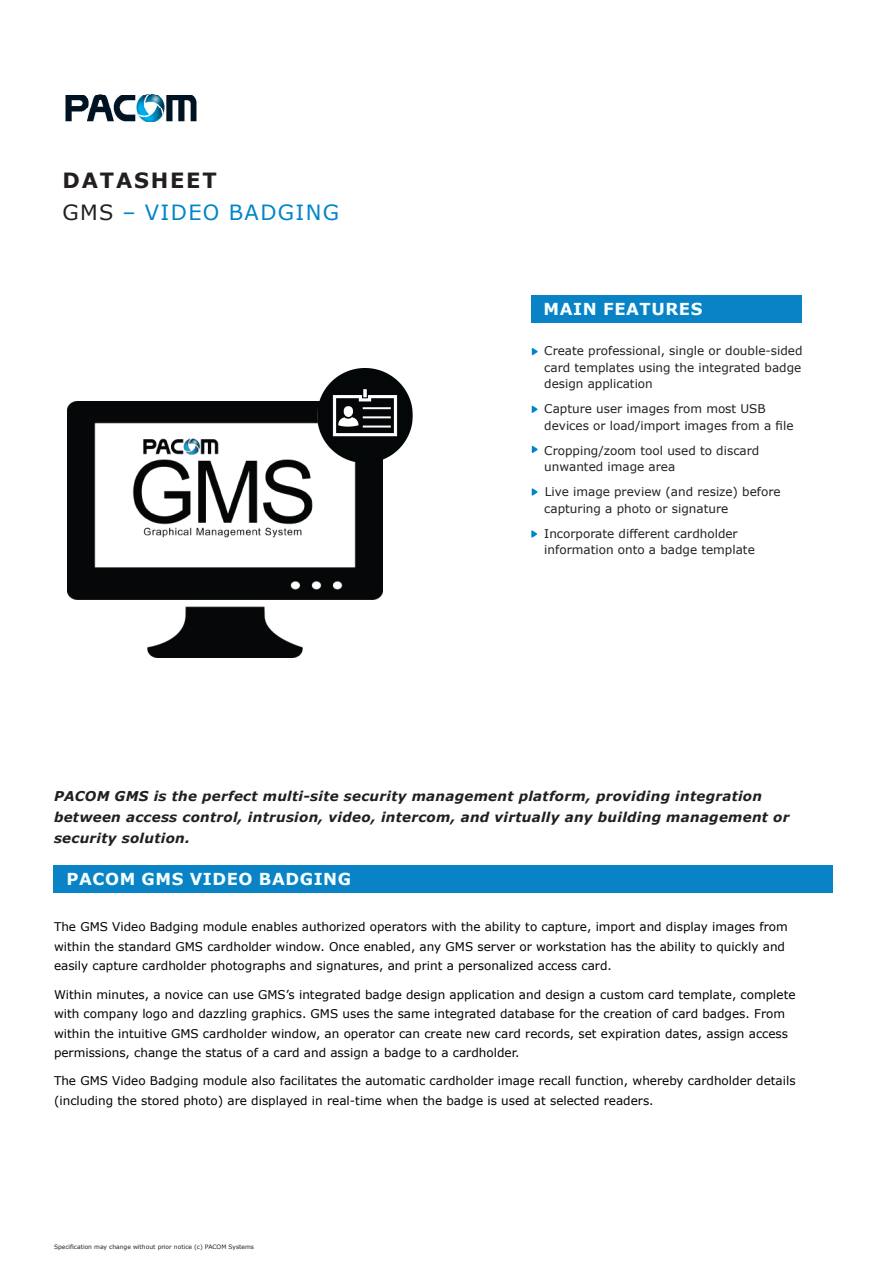
<style>
.page{position:relative;width:893px;height:1263px;background:#fff}
.page>*{position:absolute;margin:0;border:0;box-sizing:border-box;transform-origin:0 0}
.Heading_Cover_-_ligh{font:21px "Verdana";letter-spacing:.065em;color:#0085c9}
.Heading_Cover_-_Bold{font:700 21px "Verdana";letter-spacing:.085em;color:#231f20}
.Rub2{font:700 16.5px "Verdana";letter-spacing:.035em;color:#f5ffff}
.t1{font:italic 700 13.5px/21px "Verdana";letter-spacing:.02em;color:#231f20}
.Body_Text{font:12px/19.5px "Verdana";color:#000001}
.Huvudfunktioner_bröd{font:12px/16.5px "Verdana";color:#231f20}
.Body_Text-2{font:6px "Verdana";color:#231f20}
.s1{color:#231f20}
</style>
<div class="page">
<img style="left:65px;top:94px;width:132px;height:28px">
<div style="left:53px;top:865px;width:780px;height:28px;background:#0983c6"></div>
<img style="left:68px;top:402px;width:314px;height:255px">
<svg style="left:532px;top:348px;width:6px;height:8px"></svg>
<svg style="left:532px;top:445px;width:6px;height:8px"></svg>
<div style="left:531px;top:295px;width:271px;height:28px;background:#0983c6"></div>
<svg style="left:532px;top:405px;width:6px;height:8px"></svg>
<svg style="left:532px;top:488px;width:6px;height:8px"></svg>
<img style="left:315px;top:369px;width:98px;height:94px">
<svg style="left:531px;top:530px;width:7px;height:8px"></svg>
<p class="Heading_Cover_-_Bold" style="left:63px;top:166px;width:156px">DATASHEET</p>
<p class="Heading_Cover_-_ligh" style="left:62px;top:197px;width:278px"><span class="s1">GMS</span> – VIDEO BADGING</p>
<p class="Rub2" style="left:544px;top:298px;width:160px">MAIN FEATURES</p>
<p class="Huvudfunktioner_bröd" style="left:544px;top:342px;width:260px;text-align:justify">Create professional, single or double-sided card templates using the integrated badge design application</p>
<p class="Huvudfunktioner_bröd" style="left:544px;top:400px;width:251px">Capture user images from most USB devices or load/import images from a file</p>
<p class="Huvudfunktioner_bröd" style="left:544px;top:442px;width:217px">Cropping/zoom tool used to discard unwanted image area</p>
<p class="Huvudfunktioner_bröd" style="left:544px;top:483px;width:238px">Live image preview (and resize) before capturing a photo or signature</p>
<p class="Huvudfunktioner_bröd" style="left:544px;top:525px;width:212px">Incorporate different cardholder information onto a badge template</p>
<p class="t1" style="left:54px;top:786px;width:737px">PACOM GMS is the perfect multi-site security management platform, providing integration between access control, intrusion, video, intercom, and virtually any building management or security solution.</p>
<p class="Rub2" style="left:67px;top:867px;width:286px">PACOM GMS VIDEO BADGING</p>
<p class="Body_Text" style="left:54px;top:917px;width:735px">The GMS Video Badging module enables authorized operators with the ability to capture, import and display images from within the standard GMS cardholder window. Once enabled, any GMS server or workstation has the ability to quickly and easily capture cardholder photographs and signatures, and print a personalized access card.</p>
<p class="Body_Text" style="left:54px;top:984px;width:743px">Within minutes, a novice can use GMS’s integrated badge design application and design a custom card template, complete with company logo and dazzling graphics. GMS uses the same integrated database for the creation of card badges. From within the intuitive GMS cardholder window, an operator can create new card records, set expiration dates, assign access permissions, change the status of a card and assign a badge to a cardholder.</p>
<p class="Body_Text" style="left:54px;top:1071px;width:743px">The GMS Video Badging module also facilitates the automatic cardholder image recall function, whereby cardholder details (including the stored photo) are displayed in real-time when the badge is used at selected readers.</p>
<p class="Body_Text-2" style="left:54px;top:1243px;width:202px">Specification may change without prior notice (c) PACOM Systems</p>
</div>
